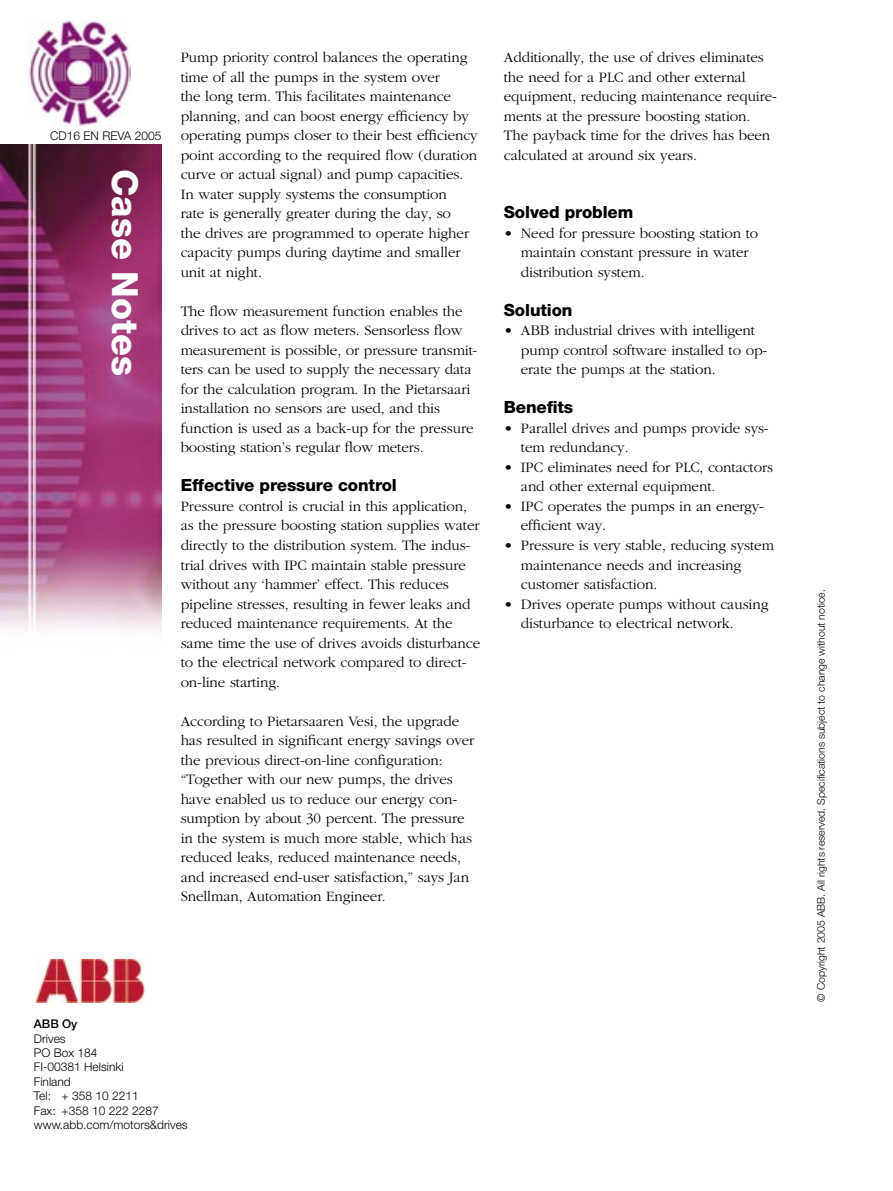
<style>
.page{position:relative;width:893px;height:1191px;background:#fff}
.page>*{position:absolute;margin:0;border:0;box-sizing:border-box;transform-origin:0 0}
.t1{font:800 36px "Helvetica Neue";color:#fff}
.Headline_3_-_Helv_65_bold_11_2{font:800 16.8px "Helvetica Neue";letter-spacing:-.005em;color:#000}
.Body_text_-_Garamond_10{font:300 15px/19.5px "Garamond";letter-spacing:-.005em;color:#000}
.Body_text_-_Garamond_10_inde{font:300 15px/19.5px "Garamond";letter-spacing:-.005em;color:#000}
.t2{font:300 12px "Helvetica Neue";color:#000}
.t3{font:500 12px "Helvetica Neue";color:#000}
.Caption_-_Helv_45_light_7{font:300 10.5px "Helvetica Neue";color:#000}
</style>
<div class="page">
<img style="left:0;top:145px;width:162px;height:485px">
<img style="left:36px;top:959px;width:109px;height:43px">
<img style="left:29px;top:21px;width:101px;height:105px">
<p class="t2" style="left:50px;top:128px;width:113px">CD16 EN REVA 2005</p>
<p class="t1" style="left:146px;top:169px;width:208px;rotate:90deg">Case Notes</p>
<p class="Body_text_-_Garamond_10" style="left:181px;top:48px;width:299px">Pump priority control balances the operating time of all the pumps in the system over<br>the long term. This facilitates maintenance planning, and can boost energy efficiency by operating pumps closer to their best efficiency point according to the required flow (duration curve or actual signal) and pump capacities.<br>In water supply systems the consumption<br>rate is generally greater during the day, so<br>the drives are programmed to operate higher capacity pumps during daytime and smaller unit at night.</p>
<p class="Body_text_-_Garamond_10" style="left:181px;top:302px;width:298px">The flow measurement function enables the drives to act as flow meters. Sensorless flow measurement is possible, or pressure transmit&shy;ters can be used to supply the necessary data for the calculation program. In the Pietarsaari installation no sensors are used, and this function is used as a back-up for the pressure boosting station’s regular flow meters.</p>
<p class="Headline_3_-_Helv_65_bold_11_2" style="left:181px;top:475px;width:218px">Effective pressure control</p>
<p class="Body_text_-_Garamond_10" style="left:181px;top:497px;width:301px">Pressure control is crucial in this application, as the pressure boosting station supplies water directly to the distribution system. The indus&shy;trial drives with IPC maintain stable pressure without any ‘hammer’ effect. This reduces pipeline stresses, resulting in fewer leaks and reduced maintenance requirements. At the same time the use of drives avoids disturbance to the electrical network compared to direct&shy;on-line starting.</p>
<p class="Body_text_-_Garamond_10" style="left:181px;top:711px;width:295px">According to Pietarsaaren Vesi, the upgrade has resulted in significant energy savings over the previous direct-on-line configuration: “Together with our new pumps, the drives have enabled us to reduce our energy con&shy;sumption by about 30 percent. The pressure in the system is much more stable, which has reduced leaks, reduced maintenance needs, and increased end-user satisfaction,” says Jan Snellman, Automation Engineer.</p>
<p class="Body_text_-_Garamond_10" style="left:504px;top:48px;width:274px">Additionally, the use of drives eliminates the need for a PLC and other external equipment, reducing maintenance require&shy;ments at the pressure boosting station.<br>The payback time for the drives has been calculated at around six years.</p>
<p class="Headline_3_-_Helv_65_bold_11_2" style="left:504px;top:202px;width:131px">Solved problem</p>
<p class="Body_text_-_Garamond_10_inde" style="left:521px;top:224px;width:239px;text-indent:-17px">• Need for pressure boosting station to maintain constant pressure in water distribution system.</p>
<p class="Headline_3_-_Helv_65_bold_11_2" style="left:504px;top:300px;width:70px">Solution</p>
<p class="Body_text_-_Garamond_10_inde" style="left:521px;top:321px;width:248px;text-indent:-17px">• ABB industrial drives with intelligent pump control software installed to op&shy;erate the pumps at the station.</p>
<p class="Headline_3_-_Helv_65_bold_11_2" style="left:504px;top:397px;width:71px">Benefits</p>
<p class="Body_text_-_Garamond_10_inde" style="left:521px;top:419px;width:249px;text-indent:-17px">• Parallel drives and pumps provide sys&shy;tem redundancy.</p>
<p class="Body_text_-_Garamond_10_inde" style="left:521px;top:458px;width:254px;text-indent:-17px">• IPC eliminates need for PLC, contactors and other external equipment.</p>
<p class="Body_text_-_Garamond_10_inde" style="left:521px;top:497px;width:245px;text-indent:-17px">• IPC operates the pumps in an energy&shy;efficient way.</p>
<p class="Body_text_-_Garamond_10_inde" style="left:521px;top:536px;width:255px;text-indent:-17px">• Pressure is very stable, reducing system maintenance needs and increasing customer satisfaction.</p>
<p class="Body_text_-_Garamond_10_inde" style="left:521px;top:594px;width:249px;text-indent:-17px">• Drives operate pumps without causing disturbance to electrical network.</p>
<p class="t3" style="left:34px;top:1016px;width:45px">ABB Oy</p>
<p class="t2" style="left:34px;top:1031px;width:33px">Drives</p>
<p class="t2" style="left:34px;top:1045px;width:65px">PO Box 184</p>
<p class="t2" style="left:34px;top:1059px;width:91px">FI-00381 Helsinki</p>
<p class="t2" style="left:34px;top:1074px;width:38px">Finland</p>
<p class="t2" style="left:34px;top:1088px;width:106px">Tel: + 358 10 2211</p>
<p class="t2" style="left:34px;top:1103px;width:126px">Fax: +358 10 222 2287</p>
<p class="t2" style="left:34px;top:1117px;width:155px">www.abb.com/motors&amp;drives</p>
<p class="Caption_-_Helv_45_light_7" style="left:814px;top:1001px;width:414px;rotate:-90deg">© Copyright 2005 ABB. All rights reserved. Specifications subject to change without notice.</p>
</div>
